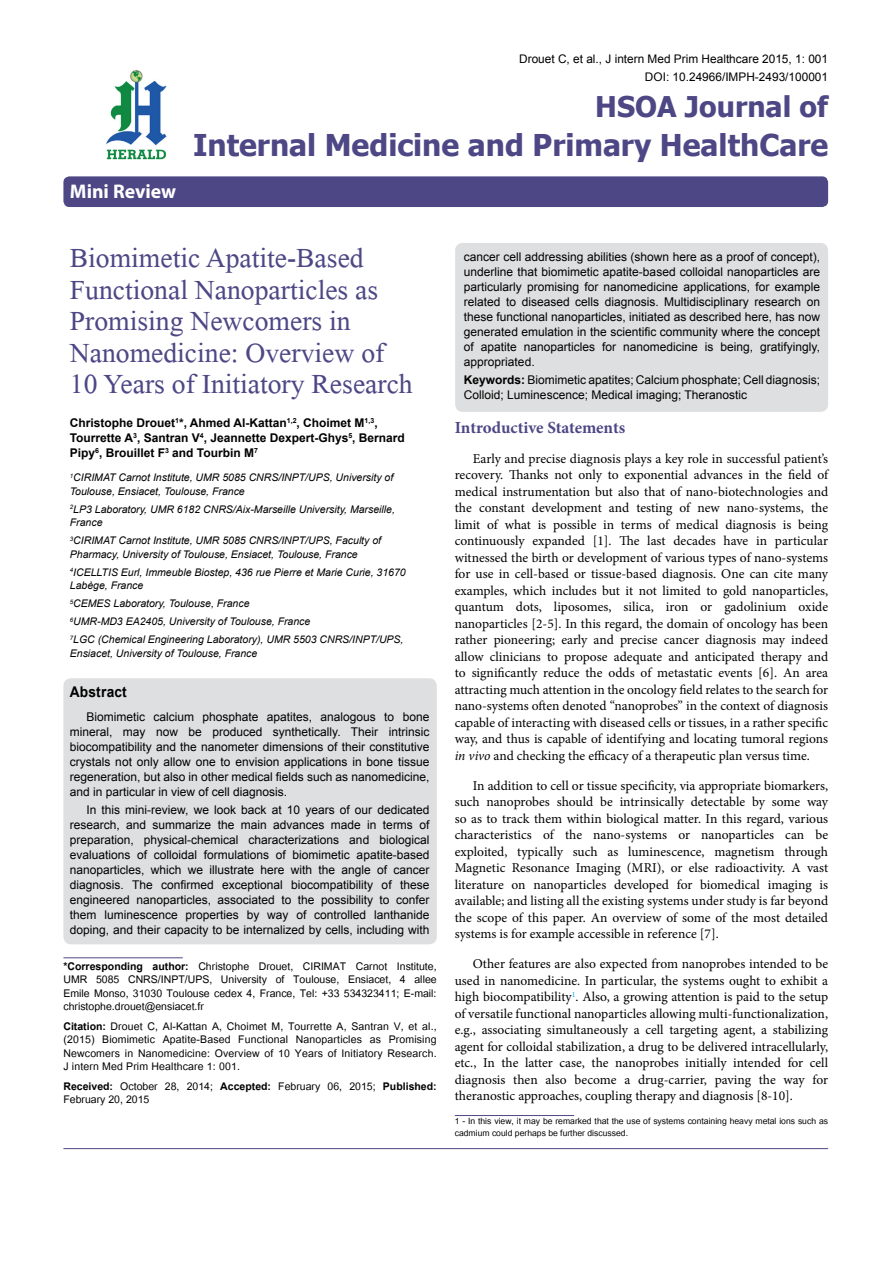
<style>
.page{position:relative;width:893px;height:1263px;background:#fff}
.page>*{position:absolute;margin:0;border:0;box-sizing:border-box;transform-origin:0 0}
.t1{font:41.25px/31.5px "Microsoft Himalaya";color:#4d4785}
.t2{font:700 30px "Tahoma";color:#4d4785}
.t3{font:700 28.5px "Tahoma";color:#4d4785}
.t4{font:700 19.8px "Myriad Hebrew";color:#fff}
.t5{font:700 16.95px "Minion Pro";letter-spacing:-.005em;color:#4d4785}
.t6{font:700 14.85px "Arial";letter-spacing:.015em;color:#000;scale:.93 1}
.t7{font:14.7px/13.5px "Utsaah";color:#000;text-align:justify}
.t8{font:13.5px/16.5px "Minion Pro";color:#000;text-align:justify}
.t9{font:12px/15px "Arial";color:#000;text-align:justify}
.t10{font:700 12px/15px "Arial";color:#000}
.t11{font:12px/12px "Utsaah";color:#000}
.t12{font:11.85px/18px "Arial";color:#000;text-align:right}
.t13{font:italic 10.5px/13.5px "Arial";color:#000}
.s1{font-weight:700}
.s2{font-style:italic}
</style>
<div class="page">
<div style="left:63px;top:176px;width:765px;height:31px;background:#4d4785;border-radius:6px"></div>
<hr style="left:63px;top:957px;width:120px;height:1px;background:#4d4785">
<hr style="left:455px;top:1115px;width:119px;height:1px;background:#4d4785">
<img style="left:106px;top:70px;width:61px;height:90px">
<hr style="left:63px;top:1148px;width:765px;height:1px;background:#4d4785">
<div style="left:63px;top:678px;width:374px;height:266px;background:#dedfe0;border-radius:8px"></div>
<div style="left:455px;top:243px;width:373px;height:169px;background:#dedfe0;border-radius:8px"></div>
<h3 class="t4" style="left:70px;top:180px;width:108px">Mini Review</h3>
<p class="t12" style="left:519px;top:50px;width:310px">Drouet C, et al., J intern Med Prim Healthcare 2015, 1: 001<br>DOI: 10.24966/IMPH-2493/100001</p>
<h3 class="t3" style="left:595px;top:87px;width:234px">HSOA Journal of</h3>
<h2 class="t2" style="left:193px;top:124px;width:637px">Internal Medicine and Primary HealthCare</h2>
<h1 class="t1" style="left:70px;top:237px;width:344px">Biomimetic Apatite-Based<br>Functional Nanoparticles as<br>Promising Newcomers in<br>Nanomedicine: Overview of<br>10 Years of Initiatory Research</h1>
<p class="t10" style="left:70px;top:416px;width:337px">Christophe Drouet<sup>1</sup>*, Ahmed Al-Kattan<sup>1,2</sup>, Choimet M<sup>1,3</sup>,<br>Tourrette A<sup>3</sup>, Santran V<sup>4</sup>, Jeannette Dexpert-Ghys<sup>5</sup>, Bernard<br>Pipy<sup>6</sup>, Brouillet F<sup>3</sup> and Tourbin M<sup>7</sup></p>
<p class="t13" style="left:70px;top:471px;width:325px"><sup>1</sup>CIRIMAT Carnot Institute, UMR 5085 CNRS/INPT/UPS, University of<br>Toulouse, Ensiacet, Toulouse, France</p>
<p class="t13" style="left:70px;top:502px;width:327px"><sup>2</sup>LP3 Laboratory, UMR 6182 CNRS/Aix-Marseille University, Marseille,<br>France</p>
<p class="t13" style="left:70px;top:534px;width:313px"><sup>3</sup>CIRIMAT Carnot Institute, UMR 5085 CNRS/INPT/UPS, Faculty of<br>Pharmacy, University of Toulouse, Ensiacet, Toulouse, France</p>
<p class="t13" style="left:70px;top:565px;width:337px"><sup>4</sup>ICELLTIS Eurl, Immeuble Biostep, 436 rue Pierre et Marie Curie, 31670<br>Labège, France</p>
<p class="t13" style="left:70px;top:594px;width:335px;line-height:18px"><sup>5</sup>CEMES Laboratory, Toulouse, France<br><sup>6</sup>UMR-MD3 EA2405, University of Toulouse, France<br><sup>7</sup>LGC (Chemical Engineering Laboratory), UMR 5503 CNRS/INPT/UPS,</p>
<p class="t13" style="left:70px;top:646px;width:189px">Ensiacet, University of Toulouse, France</p>
<p class="t6" style="left:70px;top:682px;width:63px">Abstract</p>
<p class="t9" style="left:70px;top:710px;width:361px;text-indent:16px">Biomimetic calcium phosphate apatites, analogous to bone mineral, may now be produced synthetically. Their intrinsic biocompatibility and the nanometer dimensions of their constitutive crystals not only allow one to envision applications in bone tissue regeneration, but also in other medical fields such as nanomedicine, and in particular in view of cell diagnosis.</p>
<p class="t9" style="left:70px;top:803px;width:361px;text-indent:16px">In this mini-review, we look back at 10 years of our dedicated research, and summarize the main advances made in terms of preparation, physical-chemical characterizations and biological evaluations of colloidal formulations of biomimetic apatite-based nanoparticles, which we illustrate here with the angle of cancer diagnosis. The confirmed exceptional biocompatibility of these engineered nanoparticles, associated to the possibility to confer them luminescence properties by way of controlled lanthanide doping, and their capacity to be internalized by cells, including with</p>
<p class="t7" style="left:63px;top:960px;width:375px"><span class="s1">*Corresponding author:</span> Christophe Drouet, CIRIMAT Carnot Institute, UMR 5085 CNRS/INPT/UPS, University of Toulouse, Ensiacet, 4 allee Emile Monso, 31030 Toulouse cedex 4, France, Tel: +33 534323411; E-mail: christophe.drouet@ensiacet.fr</p>
<p class="t7" style="left:63px;top:1020px;width:375px"><span class="s1">Citation:</span> Drouet C, Al-Kattan A, Choimet M, Tourrette A, Santran V, et al., (2015) Biomimetic Apatite-Based Functional Nanoparticles as Promising Newcomers in Nanomedicine: Overview of 10 Years of Initiatory Research.<br>J intern Med Prim Healthcare 1: 001.</p>
<p class="t7" style="left:63px;top:1080px;width:375px"><span class="s1">Received:</span> October 28, 2014; <span class="s1">Accepted:</span> February 06, 2015; <span class="s1">Published:<br></span>February 20, 2015</p>
<p class="t9" style="left:464px;top:249px;width:358px">cancer cell addressing abilities (shown here as a proof of concept), underline that biomimetic apatite-based colloidal nanoparticles are particularly promising for nanomedicine applications, for example related to diseased cells diagnosis. Multidisciplinary research on these functional nanoparticles, initiated as described here, has now generated emulation in the scientific community where the concept of apatite nanoparticles for nanomedicine is being, gratifyingly, appropriated.</p>
<p class="t9" style="left:464px;top:372px;width:358px"><span class="s1">Keywords:</span> Biomimetic apatites; Calcium phosphate; Cell diagnosis;<br>Colloid; Luminescence; Medical imaging; Theranostic</p>
<p class="t5" style="left:455px;top:415px;width:172px">Introductive Statements</p>
<p class="t8" style="left:455px;top:450px;width:375px;text-indent:18px">Early and precise diagnosis plays a key role in successful patient’s recovery. Thanks not only to exponential advances in the field of medical instrumentation but also that of nano-biotechnologies and the constant development and testing of new nano-systems, the limit of what is possible in terms of medical diagnosis is being continuously expanded [1]. The last decades have in particular witnessed the birth or development of various types of nano-systems for use in cell-based or tissue-based diagnosis. One can cite many examples, which includes but it not limited to gold nanoparticles, quantum dots, liposomes, silica, iron or gadolinium oxide nanoparticles [2-5]. In this regard, the domain of oncology has been rather pioneering; early and precise cancer diagnosis may indeed allow clinicians to propose adequate and anticipated therapy and to significantly reduce the odds of metastatic events [6]. An area attracting much attention in the oncology field relates to the search for nano-systems often denoted “nanoprobes” in the context of diagnosis capable of interacting with diseased cells or tissues, in a rather specific way, and thus is capable of identifying and locating tumoral regions <span class="s2">in vivo</span> and checking the efficacy of a therapeutic plan versus time.</p>
<p class="t8" style="left:455px;top:777px;width:375px;text-indent:18px">In addition to cell or tissue specificity, via appropriate biomarkers, such nanoprobes should be intrinsically detectable by some way so as to track them within biological matter. In this regard, various characteristics of the nano-systems or nanoparticles can be exploited, typically such as luminescence, magnetism through Magnetic Resonance Imaging (MRI), or else radioactivity. A vast literature on nanoparticles developed for biomedical imaging is available; and listing all the existing systems under study is far beyond the scope of this paper. An overview of some of the most detailed systems is for example accessible in reference [7].</p>
<p class="t8" style="left:455px;top:956px;width:375px;text-indent:18px">Other features are also expected from nanoprobes intended to be used in nanomedicine. In particular, the systems ought to exhibit a high biocompatibility<sup>1</sup>. Also, a growing attention is paid to the setup of versatile functional nanoparticles allowing multi-functionalization, e.g., associating simultaneously a cell targeting agent, a stabilizing agent for colloidal stabilization, a drug to be delivered intracellularly, etc., In the latter case, the nanoprobes initially intended for cell diagnosis then also become a drug-carrier, paving the way for theranostic approaches, coupling therapy and diagnosis [8-10].</p>
<p class="t11" style="left:455px;top:1116px;width:375px">1 - In this view, it may be remarked that the use of systems containing heavy metal ions such as cadmium could perhaps be further discussed.</p>
</div>
